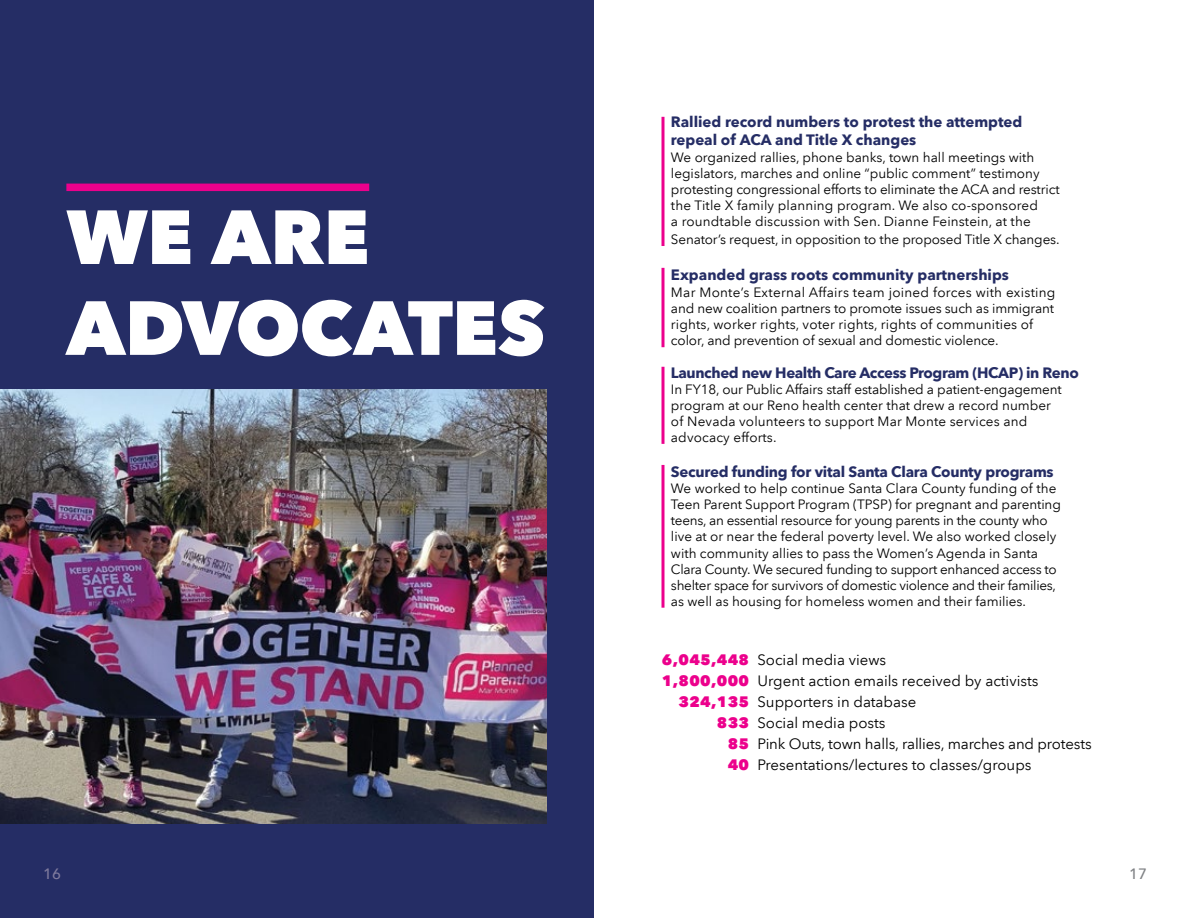
<style>
.page{position:relative;width:1188px;height:918px;background:#fff}
.page>*{position:absolute;margin:0;border:0;box-sizing:border-box;transform-origin:0 0}
.t1{font:800 75.75px/90.9px "Avenir Next LT Pro";letter-spacing:-.01em;color:#fff}
.t2{font:700 15px/18px "Avenir Next LT Pro";letter-spacing:-.015em;color:#252d65}
.t3{font:15px/21px "Avenir Next LT Pro";color:#000}
.t4{font:800 15px/21px "Avenir Next LT Pro";letter-spacing:.025em;color:#ec008c;text-align:right}
.t5{font:500 15px "Avenir Next LT Pro";color:#808285}
.t6{font:500 15px "Avenir Next LT Pro";color:#7e7a9d}
.t7{font:13.5px/16.2px "Avenir Next LT Pro";color:#000}
</style>
<div class="page">
<div style="left:0;top:0;width:594px;height:918px;background:#252d65"></div>
<img style="left:0;top:389px;width:546px;height:435px">
<hr style="left:662px;top:268px;width:2px;height:79px;background:#ec008c">
<hr style="left:662px;top:117px;width:2px;height:129px;background:#ec008c">
<hr style="left:662px;top:367px;width:2px;height:77px;background:#ec008c">
<hr style="left:662px;top:465px;width:2px;height:143px;background:#ec008c">
<div style="left:66px;top:184px;width:303px;height:7px;background:#ec008c"></div>
<h1 class="t1" style="left:66px;top:191px;width:480px">WE ARE<br>ADVOCATES</h1>
<p class="t6" style="left:43px;top:864px;width:19px">16</p>
<p class="t2" style="left:671px;top:113px;width:353px">Rallied record numbers to protest the attempted repeal of ACA and Title X changes</p>
<p class="t7" style="left:671px;top:149px;width:390px">We organized rallies, phone banks, town hall meetings with legislators, marches and online “public comment” testimony protesting congressional efforts to eliminate the ACA and restrict the Title X family planning program. We also co-sponsored<br>a roundtable discussion with Sen. Dianne Feinstein, at the</p>
<p class="t7" style="left:671px;top:232px;width:390px">Senator’s request, in opposition to the proposed Title X changes.</p>
<p class="t2" style="left:671px;top:266px;width:340px">Expanded grass roots community partnerships</p>
<p class="t7" style="left:671px;top:284px;width:386px">Mar Monte’s External Affairs team joined forces with existing and new coalition partners to promote issues such as immigrant rights, worker rights, voter rights, rights of communities of color, and prevention of sexual and domestic violence.</p>
<p class="t7" style="left:671px;top:381px;width:392px">In FY18, our Public Affairs staff established a patient-engagement program at our Reno health center that drew a record number of Nevada volunteers to support Mar Monte services and advocacy efforts.</p>
<p class="t2" style="left:671px;top:462px;width:384px">Secured funding for vital Santa Clara County programs</p>
<p class="t7" style="left:671px;top:480px;width:391px">We worked to help continue Santa Clara County funding of the Teen Parent Support Program (TPSP) for pregnant and parenting teens, an essential resource for young parents in the county who live at or near the federal poverty level. We also worked closely with community allies to pass the Women’s Agenda in Santa Clara County. We secured funding to support enhanced access to shelter space for survivors of domestic violence and their families, as well as housing for homeless women and their families.</p>
<p class="t2" style="left:671px;top:364px;width:409px">Launched new Health Care Access Program (HCAP) in Reno</p>
<p class="t4" style="left:662px;top:649px;width:89px">6,045,448<br>1,800,000<br>324,135<br>833<br>85<br>40</p>
<p class="t3" style="left:758px;top:649px;width:336px">Social media views<br>Urgent action emails received by activists Supporters in database<br>Social media posts<br>Pink Outs, town halls, rallies, marches and protests Presentations/lectures to classes/groups</p>
<p class="t5" style="left:1129px;top:864px;width:19px">17</p>
</div>
